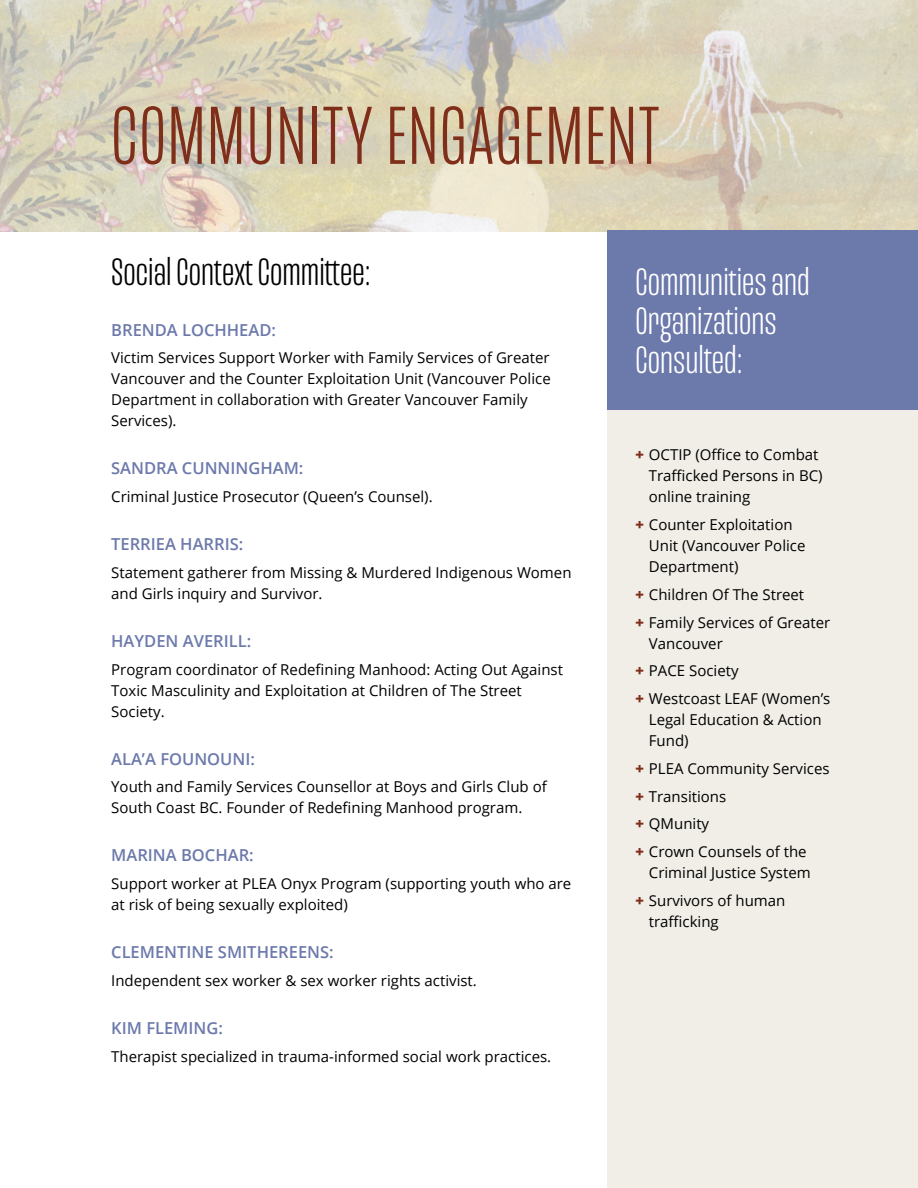
<style>
.page{position:relative;width:918px;height:1188px;background:#fff}
.page>*{position:absolute;margin:0;border:0;box-sizing:border-box;transform-origin:0 0}
.t1{font:300 84px "Mongoose";letter-spacing:.02em;color:#7f2e19}
.t2{font:300 39px/39px "Mongoose";color:#fff}
.t3{font:300 39px "Mongoose";color:#000}
.t4{font:600 16.5px "Open Sans";color:#6c79ab}
.t5{font:15px/21px "Open Sans";color:#000}
.s1{font-weight:800;color:#7f2e19}
</style>
<div class="page">
<div style="left:608px;top:369px;width:310px;height:819px;background:#f0eee7"></div>
<img style="left:0;top:0;width:918px;height:231px">
<div style="left:608px;top:230px;width:310px;height:180px;background:#6c79ab"></div>
<h1 class="t1" style="left:111px;top:87px;width:550px">COMMUNITY ENGAGEMENT</h1>
<h2 class="t3" style="left:111px;top:249px;width:261px">Social Context Committee:</h2>
<p class="t4" style="left:111px;top:318px;width:166px">BRENDA LOCHHEAD:</p>
<p class="t5" style="left:111px;top:347px;width:441px">Victim Services Support Worker with Family Services of Greater Vancouver and the Counter Exploitation Unit (Vancouver Police Department in collaboration with Greater Vancouver Family Services).</p>
<p class="t4" style="left:111px;top:457px;width:194px">SANDRA CUNNINGHAM:</p>
<p class="t5" style="left:111px;top:486px;width:323px">Criminal Justice Prosecutor (Queen’s Counsel).</p>
<p class="t4" style="left:111px;top:533px;width:134px">TERRIEA HARRIS:</p>
<p class="t5" style="left:111px;top:561px;width:462px">Statement gatherer from Missing &amp; Murdered Indigenous Women and Girls inquiry and Survivor.</p>
<p class="t4" style="left:111px;top:629px;width:141px">HAYDEN AVERILL:</p>
<p class="t5" style="left:111px;top:658px;width:453px">Program coordinator of Redefining Manhood: Acting Out Against<br>Toxic Masculinity and Exploitation at Children of The Street<br>Society.</p>
<p class="t4" style="left:111px;top:747px;width:145px">ALA’A FOUNOUNI:</p>
<p class="t5" style="left:111px;top:776px;width:437px">Youth and Family Services Counsellor at Boys and Girls Club of<br>South Coast BC. Founder of Redefining Manhood program.</p>
<p class="t4" style="left:111px;top:844px;width:144px">MARINA BOCHAR:</p>
<p class="t5" style="left:111px;top:873px;width:462px">Support worker at PLEA Onyx Program (supporting youth who are at risk of being sexually exploited)</p>
<p class="t4" style="left:111px;top:941px;width:224px">CLEMENTINE SMITHEREENS:</p>
<p class="t5" style="left:111px;top:969px;width:367px">Independent sex worker &amp; sex worker rights activist.</p>
<p class="t4" style="left:111px;top:1016px;width:113px">KIM FLEMING:</p>
<p class="t5" style="left:111px;top:1045px;width:441px">Therapist specialized in trauma-informed social work practices.</p>
<h2 class="t2" style="left:635px;top:263px;width:176px">Communities and<br>Organizations<br>Consulted:</h2>
<p class="t5" style="left:649px;top:444px;width:175px;text-indent:-14px"><span class="s1">+</span> OCTIP (Office to Combat<br>Trafficked Persons in BC) online training</p>
<p class="t5" style="left:649px;top:514px;width:158px;text-indent:-14px"><span class="s1">+</span> Counter Exploitation<br>Unit (Vancouver Police<br>Department)</p>
<p class="t5" style="left:635px;top:580px;width:196px;line-height:27.8px"><span class="s1">+</span> Children Of The Street<br><span class="s1">+</span> Family Services of Greater</p>
<p class="t5" style="left:635px;top:629px;width:197px;line-height:27.8px;text-indent:14px">Vancouver<br><span class="s1">+</span> PACE Society<br><span class="s1">+</span> Westcoast LEAF (Women’s</p>
<p class="t5" style="left:649px;top:709px;width:174px">Legal Education &amp; Action<br>Fund)</p>
<p class="t5" style="left:635px;top:754px;width:196px;line-height:27.8px"><span class="s1">+</span> PLEA Community Services <span class="s1">+</span> Transitions<br><span class="s1">+</span> QMunity<br><span class="s1">+</span> Crown Counsels of the</p>
<p class="t5" style="left:635px;top:858px;width:177px;line-height:27.8px;text-indent:14px">Criminal Justice System <span class="s1">+</span> Survivors of human</p>
<p class="t5" style="left:649px;top:911px;width:71px">trafficking</p>
</div>
